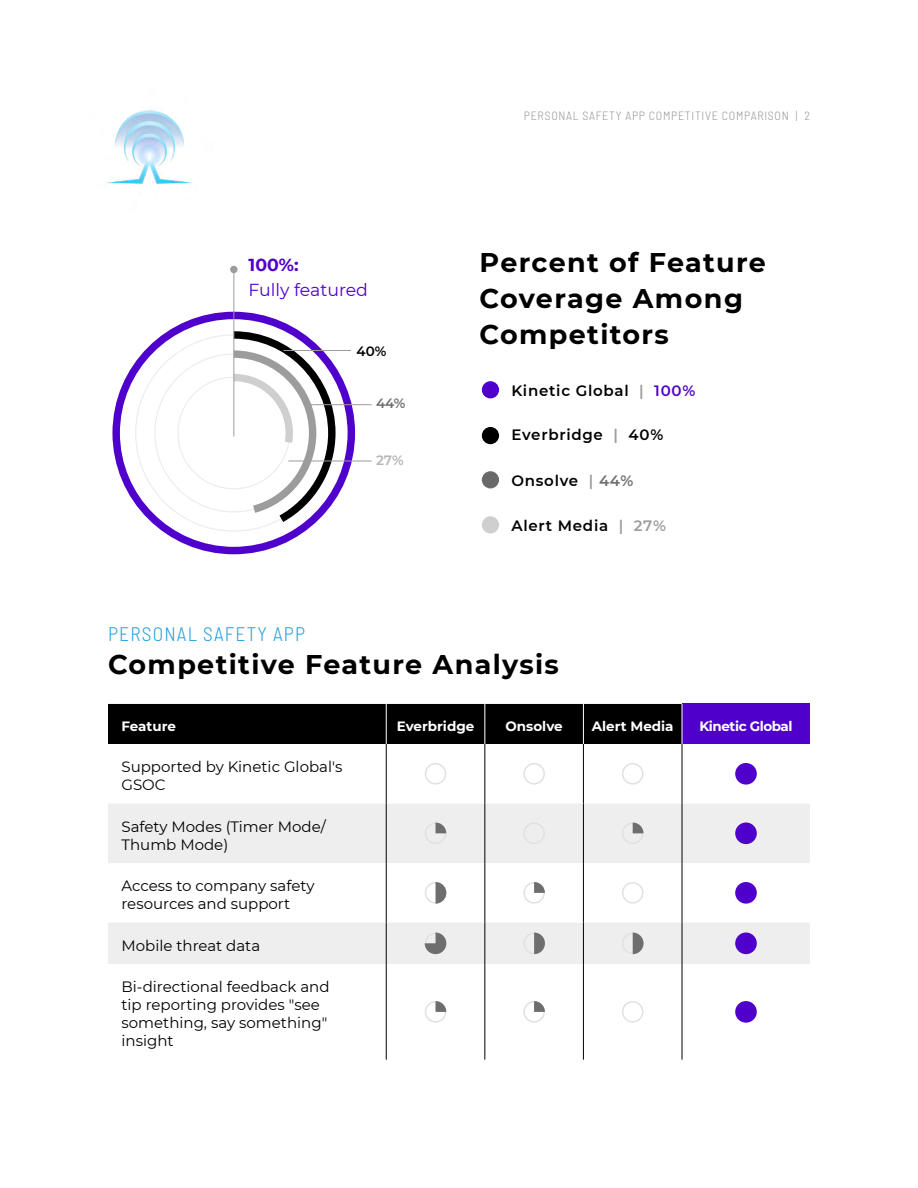
<style>
.page{position:relative;width:918px;height:1188px;background:#fff}
.page>*{position:absolute;margin:0;border:0;box-sizing:border-box;transform-origin:0 0}
.t1{font:700 27px/36px "Montserrat";letter-spacing:.05em;color:#000}
.t2{font:300 semi-condensed 19.5px "Barlow";letter-spacing:.06em;color:#229edd}
.t3{font:17.4px "Montserrat";color:#5000cb}
.t4{font:700 17.4px "Montserrat";color:#5000cb}
.t5{font:15px/18px "Montserrat";color:#000}
.t6{font:600 15px "Montserrat";letter-spacing:.05em;color:#000}
.t7{font:700 13.5px "Montserrat";color:#fff}
.t8{font:700 13.5px "Montserrat";letter-spacing:-.03em;color:#fff}
.t9{font:600 13.5px "Montserrat";color:#000}
.t10{font:600 13.5px "Montserrat";color:#6e6e6e}
.t11{font:600 13.5px "Montserrat";color:#b5b5b5}
.t12{font:300 semi-condensed 12px "Barlow";letter-spacing:.06em;color:#979797}
.s1{color:#9c9c9c}
.s2{color:#5000cb}
.s3{color:#6e6e6e}
</style>
<div class="page">
<img style="left:107px;top:110px;width:85px;height:74px">
<div style="left:108px;top:704px;width:574px;height:40px;background:#000"></div>
<div style="left:682px;top:704px;width:128px;height:40px;background:#5000cb"></div>
<svg style="left:108px;top:804px;width:702px;height:160px;fill:#eee"></svg>
<hr style="left:386px;top:744px;width:1px;height:60px;background:#000">
<hr style="left:485px;top:744px;width:1px;height:60px;background:#000">
<hr style="left:583px;top:744px;width:1px;height:60px;background:#000">
<hr style="left:682px;top:744px;width:1px;height:60px;background:#000">
<hr style="left:386px;top:804px;width:1px;height:59px;background:#000">
<hr style="left:485px;top:804px;width:1px;height:59px;background:#000">
<hr style="left:583px;top:804px;width:1px;height:59px;background:#000">
<hr style="left:682px;top:804px;width:1px;height:59px;background:#000">
<hr style="left:386px;top:863px;width:1px;height:60px;background:#000">
<hr style="left:485px;top:863px;width:1px;height:60px;background:#000">
<hr style="left:583px;top:863px;width:1px;height:60px;background:#000">
<hr style="left:682px;top:863px;width:1px;height:60px;background:#000">
<hr style="left:386px;top:923px;width:1px;height:41px;background:#000">
<hr style="left:485px;top:923px;width:1px;height:41px;background:#000">
<hr style="left:583px;top:923px;width:1px;height:41px;background:#000">
<hr style="left:682px;top:923px;width:1px;height:41px;background:#000">
<hr style="left:386px;top:964px;width:1px;height:96px;background:#000">
<hr style="left:485px;top:964px;width:1px;height:96px;background:#000">
<hr style="left:583px;top:964px;width:1px;height:96px;background:#000">
<hr style="left:682px;top:964px;width:1px;height:96px;background:#000">
<hr style="left:386px;top:704px;width:1px;height:40px;background:#fff">
<hr style="left:485px;top:704px;width:1px;height:40px;background:#fff">
<hr style="left:583px;top:704px;width:1px;height:40px;background:#fff">
<hr style="left:682px;top:704px;width:1px;height:40px;background:#fff">
<div style="left:425px;top:763px;width:21px;height:22px;border:2px solid #e1e1e1;border-radius:50%"></div>
<div style="left:523px;top:763px;width:22px;height:22px;border:2px solid #e1e1e1;border-radius:50%"></div>
<div style="left:622px;top:763px;width:22px;height:22px;border:2px solid #e1e1e1;border-radius:50%"></div>
<div style="left:735px;top:763px;width:22px;height:22px;background:#5000cb;border-radius:50%"></div>
<div style="left:425px;top:823px;width:21px;height:21px;border:2px solid #e1e1e1;border-radius:50%"></div>
<svg style="left:436px;top:823px;width:10px;height:10px"></svg>
<div style="left:523px;top:823px;width:22px;height:21px;border:2px solid #e1e1e1;border-radius:50%"></div>
<div style="left:622px;top:823px;width:22px;height:21px;border:2px solid #e1e1e1;border-radius:50%"></div>
<svg style="left:633px;top:823px;width:10px;height:10px"></svg>
<div style="left:735px;top:823px;width:22px;height:21px;background:#5000cb;border-radius:50%"></div>
<div style="left:425px;top:882px;width:21px;height:22px;border:2px solid #e1e1e1;border-radius:50%"></div>
<svg style="left:436px;top:882px;width:10px;height:22px"></svg>
<div style="left:523px;top:882px;width:22px;height:22px;border:2px solid #e1e1e1;border-radius:50%"></div>
<svg style="left:534px;top:882px;width:11px;height:11px"></svg>
<div style="left:622px;top:882px;width:22px;height:22px;border:2px solid #e1e1e1;border-radius:50%"></div>
<div style="left:735px;top:882px;width:22px;height:22px;background:#5000cb;border-radius:50%"></div>
<svg style="left:425px;top:933px;width:21px;height:21px"></svg>
<div style="left:523px;top:933px;width:22px;height:21px;border:2px solid #e1e1e1;border-radius:50%"></div>
<svg style="left:534px;top:933px;width:11px;height:21px"></svg>
<div style="left:622px;top:933px;width:22px;height:21px;border:2px solid #e1e1e1;border-radius:50%"></div>
<svg style="left:633px;top:933px;width:11px;height:21px"></svg>
<div style="left:735px;top:933px;width:22px;height:21px;background:#5000cb;border-radius:50%"></div>
<div style="left:425px;top:1001px;width:21px;height:22px;border:2px solid #e1e1e1;border-radius:50%"></div>
<svg style="left:436px;top:1001px;width:10px;height:11px"></svg>
<div style="left:523px;top:1001px;width:22px;height:22px;border:2px solid #e1e1e1;border-radius:50%"></div>
<svg style="left:534px;top:1001px;width:11px;height:11px"></svg>
<div style="left:622px;top:1001px;width:22px;height:22px;border:2px solid #e1e1e1;border-radius:50%"></div>
<div style="left:735px;top:1001px;width:22px;height:22px;background:#5000cb;border-radius:50%"></div>
<div style="left:482px;top:381px;width:17px;height:17px;background:#4f00cc;border-radius:50%"></div>
<div style="left:482px;top:427px;width:17px;height:17px;background:#000;border-radius:50%"></div>
<div style="left:482px;top:471px;width:17px;height:17px;background:#696969;border-radius:50%"></div>
<div style="left:482px;top:516px;width:17px;height:17px;background:#cfcfcf;border-radius:50%"></div>
<svg style="left:134px;top:328px;width:205px;height:204px"></svg>
<div style="left:113px;top:312px;width:242px;height:242px;border:7px solid #4f00cc;border-radius:50%"></div>
<hr style="left:234px;top:269px;width:1px;height:167px;background:#9c9c9c">
<div style="left:230px;top:266px;width:8px;height:7px;background:#9c9c9c;border-radius:50%"></div>
<hr style="left:284px;top:350px;width:67px;height:1px;background:#9c9c9c">
<hr style="left:307px;top:404px;width:65px;height:1px;background:#9c9c9c">
<hr style="left:288px;top:461px;width:84px;height:1px;background:#9c9c9c">
<p class="t4" style="left:249px;top:252px;width:52px">100%:</p>
<p class="t3" style="left:249px;top:278px;width:121px">Fully featured</p>
<p class="t9" style="left:357px;top:341px;width:31px">40%</p>
<p class="t10" style="left:376px;top:394px;width:31px">44%</p>
<h2 class="t2" style="left:108px;top:619px;width:199px">PERSONAL SAFETY APP</h2>
<p class="t11" style="left:376px;top:451px;width:29px">27%</p>
<p class="t12" style="left:524px;top:107px;width:288px">PERSONAL SAFETY APP COMPETITIVE COMPARISON | 2</p>
<h1 class="t1" style="left:480px;top:243px;width:288px">Percent of Feature<br>Coverage Among<br>Competitors</h1>
<p class="t6" style="left:511px;top:380px;width:185px">Kinetic Global <span class="s1">|</span> <span class="s2">100%</span></p>
<p class="t6" style="left:511px;top:424px;width:153px">Everbridge <span class="s1">|</span> 40%</p>
<p class="t6" style="left:511px;top:470px;width:123px">Onsolve <span class="s1">|</span> <span class="s3">44%</span></p>
<p class="t6" style="left:511px;top:515px;width:156px">Alert Media <span class="s1">| 27%</span></p>
<h1 class="t1" style="left:108px;top:645px;width:452px">Competitive Feature Analysis</h1>
<p class="t7" style="left:122px;top:716px;width:56px">Feature</p>
<p class="t7" style="left:397px;top:716px;width:79px">Everbridge</p>
<p class="t7" style="left:506px;top:716px;width:59px">Onsolve</p>
<p class="t7" style="left:592px;top:716px;width:83px">Alert Media</p>
<p class="t8" style="left:699px;top:716px;width:95px">Kinetic Global</p>
<p class="t5" style="left:122px;top:757px;width:222px">Supported by Kinetic Global's<br>GSOC</p>
<p class="t5" style="left:122px;top:817px;width:206px">Safety Modes (Timer Mode/<br>Thumb Mode)</p>
<p class="t5" style="left:122px;top:876px;width:195px">Access to company safety resources and support</p>
<p class="t5" style="left:122px;top:936px;width:140px">Mobile threat data</p>
<p class="t5" style="left:122px;top:977px;width:210px">Bi-directional feedback and tip reporting provides "see something, say something" insight</p>
</div>
